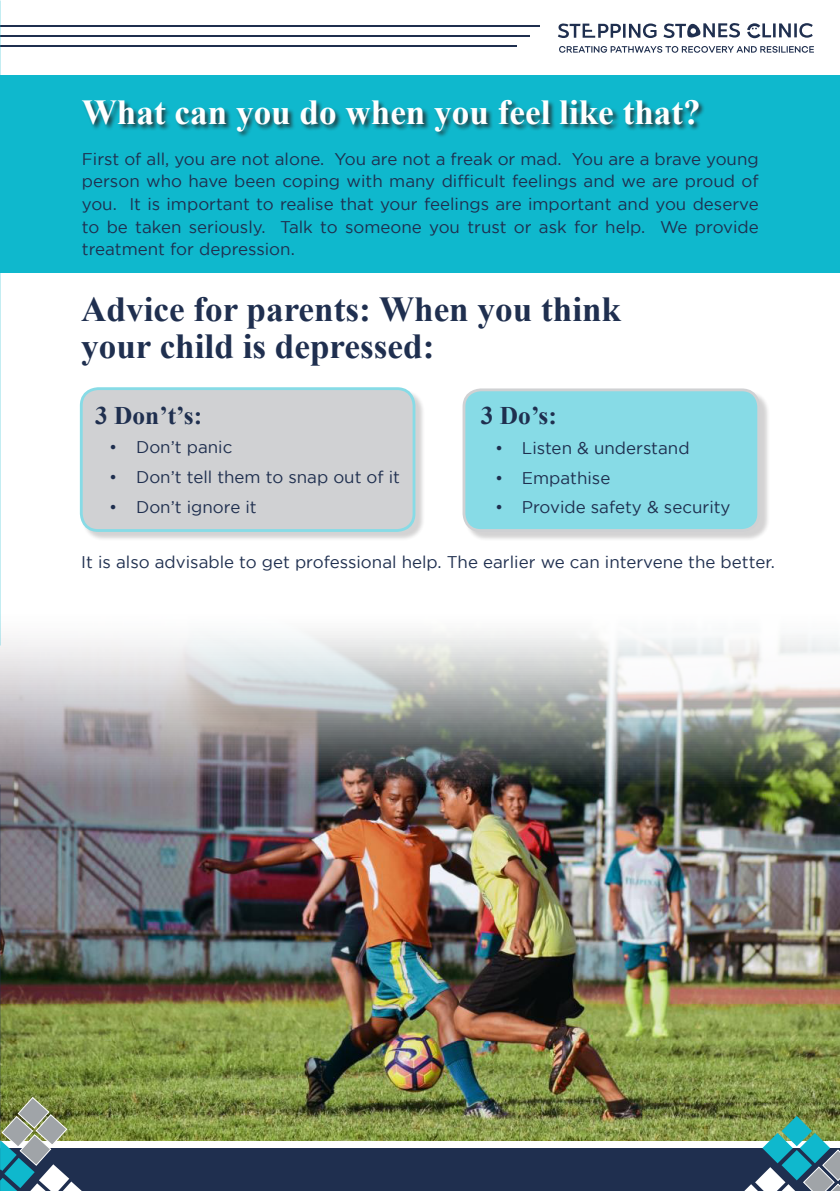
<style>
.page{position:relative;width:840px;height:1191px;background:#fff}
.page>*{position:absolute;margin:0;border:0;box-sizing:border-box;transform-origin:0 0}
.t1{font:700 35.2px "Times New Roman";color:#1f2f4f}
.t2{font:700 35.2px "Times New Roman";color:#fff}
.t3{font:700 25.4px "Times New Roman";color:#1f2f4f}
.t4{font:17px/22.6px "Gotham";color:#1f2f4f;text-align:justify}
</style>
<div class="page">
<img style="left:0;top:597px;width:839px;height:544px">
<div style="left:464px;top:390px;width:305px;height:151px;background:#231f20;opacity:.4"></div>
<div style="left:463px;top:390px;width:295px;height:140px;background:#87dbe6;border-radius:17px"></div>
<div style="left:462px;top:388px;width:297px;height:144px;border:3px solid #a1a3a8;border-radius:17px"></div>
<div style="left:81px;top:389px;width:344px;height:152px;background:#231f20;opacity:.4"></div>
<div style="left:81px;top:389px;width:333px;height:141px;background:#d0d1d3;border-radius:17px"></div>
<div style="left:80px;top:387px;width:335px;height:145px;border:3px solid #0fb8cd;border-radius:17px"></div>
<div style="left:0;top:75px;width:839px;height:198px;background:#0fb8cd"></div>
<hr style="left:0;top:25px;width:539px;height:2px;background:#1f2f4f">
<hr style="left:0;top:35px;width:529px;height:2px;background:#1f2f4f">
<hr style="left:0;top:45px;width:516px;height:2px;background:#1f2f4f">
<div style="left:81px;top:99px;width:624px;height:39px;background:#231f20;opacity:.75"></div>
<div style="left:0;top:1148px;width:839px;height:43px;background:#1f2f4f"></div>
<img style="left:0;top:1096px;width:82px;height:95px">
<svg style="left:743px;top:1115px;width:96px;height:76px"></svg>
<svg style="left:559px;top:46px;width:254px;height:7px"></svg>
<svg style="left:558px;top:23px;width:98px;height:15px"></svg>
<svg style="left:747px;top:23px;width:65px;height:15px"></svg>
<svg style="left:663px;top:23px;width:76px;height:15px"></svg>
<p class="t2" style="left:82px;top:88px;width:620px">What can you do when you feel like that?</p>
<p class="t4" style="left:82px;top:147px;width:678px">First of all, you are not alone. You are not a freak or mad. You are a brave young person who have been coping with many difficult feelings and we are proud of you. It is important to realise that your feelings are important and you deserve to be taken seriously. Talk to someone you trust or ask for help. We provide treatment for depression.</p>
<p class="t1" style="left:81px;top:285px;width:541px">Advice for parents: When you think</p>
<p class="t1" style="left:81px;top:321px;width:354px">your child is depressed:</p>
<p class="t3" style="left:95px;top:398px;width:108px">3 Don’t’s:</p>
<p class="t4" style="left:109px;top:436px;width:124px">• Don’t panic</p>
<p class="t4" style="left:109px;top:465px;width:292px">• Don’t tell them to snap out of it</p>
<p class="t4" style="left:109px;top:495px;width:149px">• Don’t ignore it</p>
<p class="t3" style="left:480px;top:398px;width:77px">3 Do’s:</p>
<p class="t4" style="left:494px;top:436px;width:196px">• Listen &amp; understand</p>
<p class="t4" style="left:494px;top:466px;width:117px">• Empathise</p>
<p class="t4" style="left:494px;top:495px;width:237px">• Provide safety &amp; security</p>
<p class="t4" style="left:81px;top:550px;width:694px">It is also advisable to get professional help. The earlier we can intervene the better.</p>
</div>
